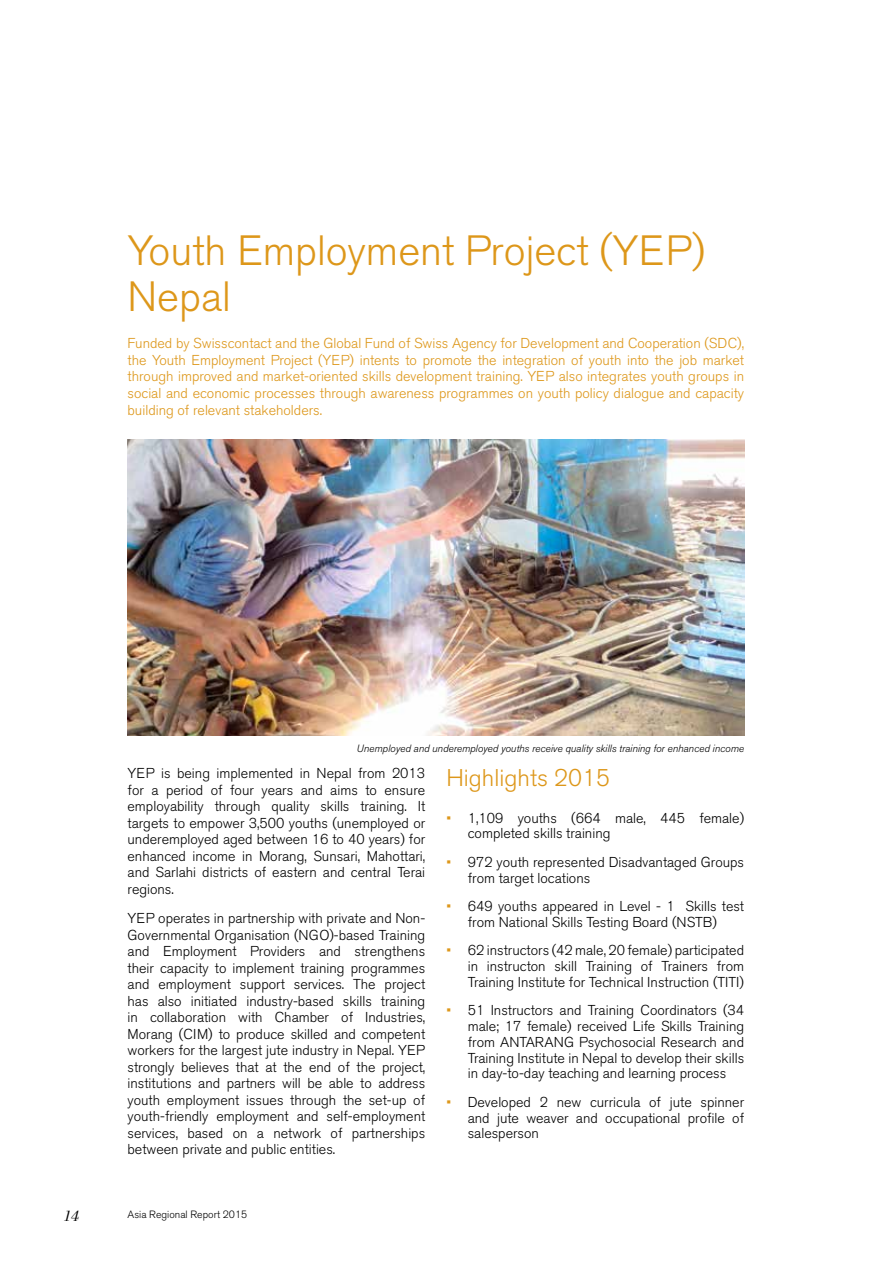
<style>
.page{position:relative;width:893px;height:1263px;background:#fff}
.page>*{position:absolute;margin:0;border:0;box-sizing:border-box;transform-origin:0 0}
.t1{font:300 42px/45.3px "Akzidenz Grotesk BQ";color:#dd971a}
.t2{font:300 24px "Akzidenz Grotesk BQ";color:#dd971a}
.t3{font:italic 15.75px "Bodoni Std";color:#000}
.t4{font:300 14.25px/16.5px "Akzidenz Grotesk BQ";color:#000;text-align:justify}
.t5{font:300 14.25px/16.5px "Akzidenz Grotesk BQ";color:#dd971a;text-align:justify}
.t6{font:italic 300 10.5px "Akzidenz Grotesk BQ";color:#000}
.t7{font:300 10.5px "Akzidenz Grotesk BQ";color:#000}
.s1{color:#dd971a}
</style>
<div class="page">
<img style="left:128px;top:439px;width:616px;height:296px">
<h1 class="t1" style="left:128px;top:229px;width:579px">Youth Employment Project (YEP)<br>Nepal</h1>
<p class="t5" style="left:128px;top:336px;width:618px">Funded by Swisscontact and the Global Fund of Swiss Agency for Development and Cooperation (SDC), the Youth Employment Project (YEP) intents to promote the integration of youth into the job market through improved and market-oriented skills development training. YEP also integrates youth groups in social and economic processes through awareness programmes on youth policy dialogue and capacity building of relevant stakeholders.</p>
<p class="t6" style="left:357px;top:742px;width:389px">Unemployed and underemployed youths receive quality skills training for enhanced income</p>
<p class="t4" style="left:128px;top:765px;width:299px">YEP is being implemented in Nepal from 2013 for a period of four years and aims to ensure employability through quality skills training. It targets to empower 3,500 youths (unemployed or underemployed aged between 16 to 40 years) for enhanced income in Morang, Sunsari, Mahottari, and Sarlahi districts of eastern and central Terai regions.</p>
<p class="t4" style="left:128px;top:910px;width:299px">YEP operates in partnership with private and Non-Governmental Organisation (NGO)-based Training and Employment Providers and strengthens their capacity to implement training programmes and employment support services. The project has also initiated industry-based skills training in collaboration with Chamber of Industries, Morang (CIM) to produce skilled and competent workers for the largest jute industry in Nepal. YEP strongly believes that at the end of the project, institutions and partners will be able to address youth employment issues through the set-up of youth-friendly employment and self-employment services, based on a network of partnerships between private and public entities.</p>
<p class="t3" style="left:64px;top:1207px;width:17px">14</p>
<p class="t7" style="left:128px;top:1208px;width:121px">Asia Regional Report 2015</p>
<h2 class="t2" style="left:446px;top:764px;width:165px">Highlights 2015</h2>
<p class="t4" style="left:468px;top:810px;width:278px;line-height:15.8px;text-indent:-21px"><span class="s1">•</span> 1,109 youths (664 male, 445 female) completed skills training</p>
<p class="t4" style="left:468px;top:854px;width:278px;line-height:15.8px;text-indent:-21px"><span class="s1">•</span> 972 youth represented Disadvantaged Groups from target locations</p>
<p class="t4" style="left:446px;top:898px;width:299px;line-height:15.8px;text-align:center"><span class="s1">•</span> 649 youths appeared in Level - 1 Skills test from National Skills Testing Board (NSTB)</p>
<p class="t4" style="left:468px;top:943px;width:278px;line-height:15.8px;text-indent:-21px"><span class="s1">•</span> 62 instructors (42 male, 20 female) participated in instructon skill Training of Trainers from Training Institute for Technical Instruction (TITI)</p>
<p class="t4" style="left:468px;top:1003px;width:278px;line-height:15.8px;text-indent:-21px"><span class="s1">•</span> 51 Instructors and Training Coordinators (34 male; 17 female) received Life Skills Training from ANTARANG Psychosocial Research and Training Institute in Nepal to develop their skills in day-to-day teaching and learning process</p>
<p class="t4" style="left:468px;top:1094px;width:278px;line-height:15.8px;text-indent:-21px"><span class="s1">•</span> Developed 2 new curricula of jute spinner and jute weaver and occupational profile of salesperson</p>
</div>
